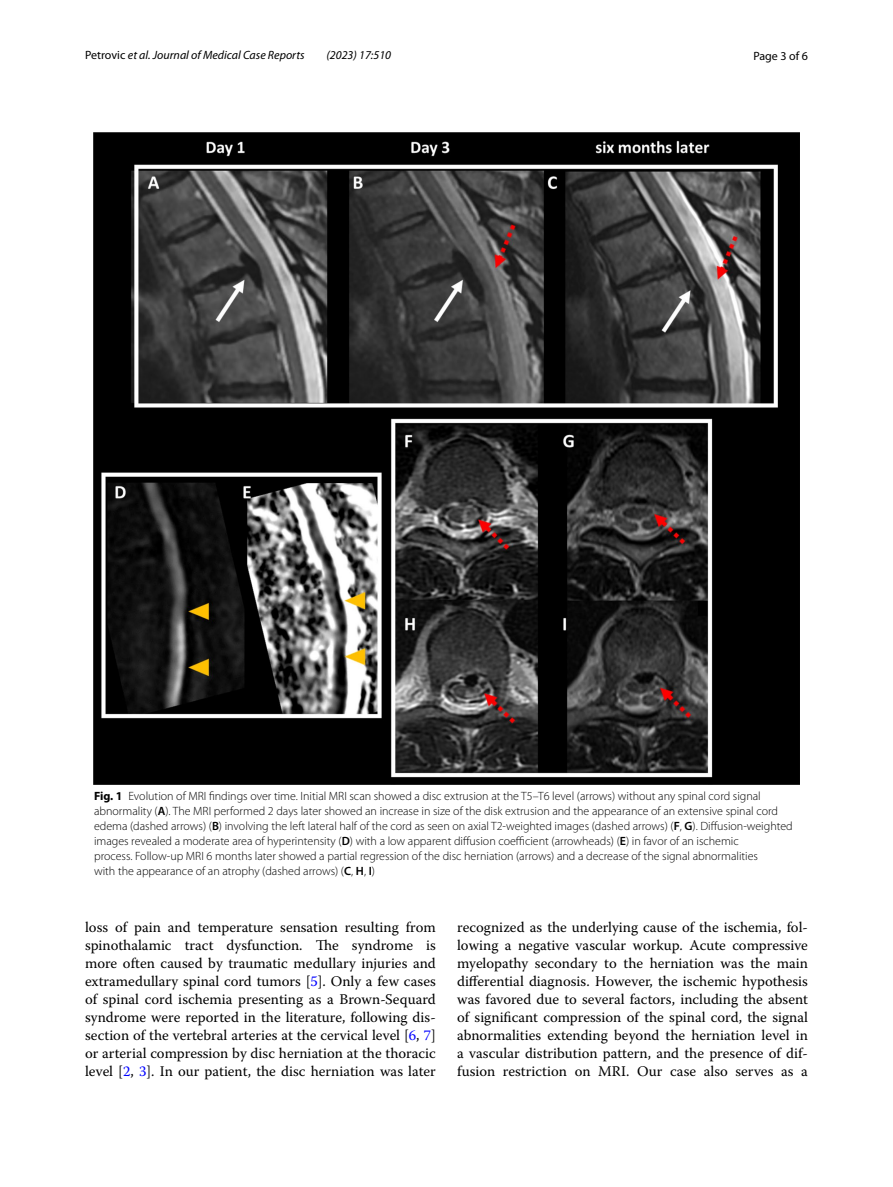
<style>
.page{position:relative;width:893px;height:1187px;background:#fff}
.page>*{position:absolute;margin:0;border:0;box-sizing:border-box;transform-origin:0 0}
.t1{font:14.7px/18px "Warnock Pro";color:#000;text-align:justify}
.t2{font:300 12px/15px "Myriad Pro";color:#000}
.t3{font:italic 12px "Myriad Pro";color:#000}
.t4{font:12px "Myriad Pro";color:#000}
.s1{font-style:normal}
.s2{font-weight:700}
.s3{font-weight:600}
.s4{color:#00f}
</style>
<div class="page">
<img style="left:94px;top:133px;width:705px;height:651px">
<p class="t3" style="left:85px;top:48px;width:221px"><span class="s1">Petrovic</span> et al. Journal of Medical Case Reports</p>
<p class="t3" style="left:326px;top:48px;width:66px">(2023) 17:510</p>
<p class="t4" style="left:753px;top:48px;width:56px">Page 3 of 6</p>
<p class="t2" style="left:94px;top:788px;width:700px"><span class="s2">Fig. 1</span> Evolution of MRI findings over time. Initial MRI scan showed a disc extrusion at the T5–T6 level (arrows) without any spinal cord signal abnormality (<span class="s3">A</span>). The MRI performed 2 days later showed an increase in size of the disk extrusion and the appearance of an extensive spinal cord edema (dashed arrows) (<span class="s3">B</span>) involving the left lateral half of the cord as seen on axial T2-weighted images (dashed arrows) (<span class="s3">F</span>, <span class="s3">G</span>). Diffusion-weighted images revealed a moderate area of hyperintensity (<span class="s3">D</span>) with a low apparent diffusion coefficient (arrowheads) (<span class="s3">E</span>) in favor of an ischemic<br>process. Follow-up MRI 6 months later showed a partial regression of the disc herniation (arrows) and a decrease of the signal abnormalities<br>with the appearance of an atrophy (dashed arrows) (<span class="s3">C</span>, <span class="s3">H</span>, <span class="s3">I</span>)</p>
<p class="t1" style="left:85px;top:917px;width:352px">loss of pain and temperature sensation resulting from spinothalamic tract dysfunction. The syndrome is more often caused by traumatic medullary injuries and extramedullary spinal cord tumors [<span class="s4">5</span>]. Only a few cases of spinal cord ischemia presenting as a Brown-Sequard syndrome were reported in the literature, following dis&shy;section of the vertebral arteries at the cervical level [<span class="s4">6</span>, <span class="s4">7</span>] or arterial compression by disc herniation at the thoracic level [<span class="s4">2</span>, <span class="s4">3</span>]. In our patient, the disc herniation was later</p>
<p class="t1" style="left:457px;top:917px;width:352px">recognized as the underlying cause of the ischemia, fol&shy;lowing a negative vascular workup. Acute compressive myelopathy secondary to the herniation was the main differential diagnosis. However, the ischemic hypothesis was favored due to several factors, including the absent of significant compression of the spinal cord, the signal abnormalities extending beyond the herniation level in a vascular distribution pattern, and the presence of dif&shy;fusion restriction on MRI. Our case also serves as a</p>
</div>
